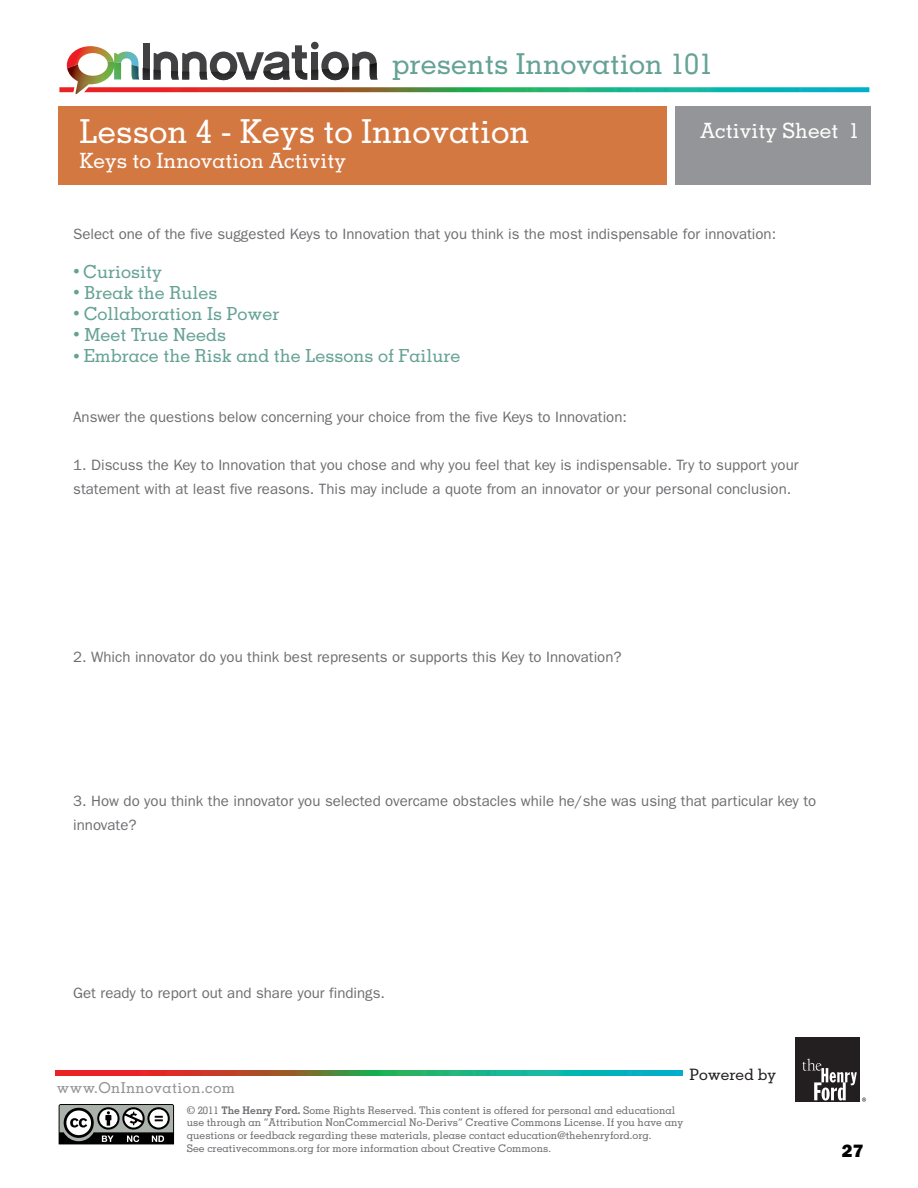
<style>
.page{position:relative;width:918px;height:1188px;background:#fff}
.page>*{position:absolute;margin:0;border:0;box-sizing:border-box;transform-origin:0 0}
.t1{font:500 33px "Memphis LT Std";color:#fff}
.t2{font:500 28.8px "Memphis LT Std";color:#65a295}
.t3{font:500 21px "Memphis LT Std";color:#fff}
.t4{font:500 18px "Memphis LT Std";color:#65a295}
.t5{font:800 18px "Franklin Gothic";color:#000}
.t6{font:500 15.75px "Memphis LT Std";color:#231f20}
.t7{font:15px/24px "Franklin Gothic";color:#6d6e71}
.t8{font:500 15px "Memphis LT Std";letter-spacing:.025em;color:#929496}
.t9{font:500 10.5px/12.6px "Memphis LT Std";color:#6d6e71}
.s1{font-size:13.5px}
.s2{font-family:"Memphis";font-weight:700}
</style>
<div class="page">
<div style="left:675px;top:107px;width:196px;height:78px;background:#939598"></div>
<div style="left:58px;top:107px;width:609px;height:78px;background:#d47842"></div>
<img style="left:59px;top:87px;width:810px;height:5px">
<div style="left:795px;top:1037px;width:65px;height:65px;background:#231f20"></div>
<svg style="left:802px;top:1059px;width:64px;height:43px"></svg>
<img style="left:55px;top:1071px;width:627px;height:5px">
<div style="left:143px;top:43px;width:7px;height:37px;background:#414042"></div>
<div style="left:311px;top:42px;width:8px;height:7px;background:#414042;border-radius:50%"></div>
<svg style="left:67px;top:45px;width:310px;height:50px"></svg>
<img style="left:89px;top:64px;width:19px;height:12px">
<img style="left:132px;top:65px;width:7px;height:15px">
<svg style="left:59px;top:1104px;width:115px;height:40px"></svg>
<h2 class="t2" style="left:392px;top:46px;width:323px">presents Innovation 101</h2>
<h1 class="t1" style="left:80px;top:111px;width:452px">Lesson 4 - Keys to Innovation</h1>
<h3 class="t3" style="left:80px;top:148px;width:268px">Keys to Innovation Activity</h3>
<h3 class="t3" style="left:700px;top:118px;width:161px">Activity Sheet 1</h3>
<p class="t7" style="left:73px;top:222px;width:705px">Select one of the five suggested Keys to Innovation that you think is the most indispensable for innovation:</p>
<p class="t4" style="left:73px;top:260px;width:90px"><span class="s1">•</span> Curiosity</p>
<p class="t4" style="left:73px;top:281px;width:146px"><span class="s1">•</span> Break the Rules</p>
<p class="t4" style="left:73px;top:302px;width:208px"><span class="s1">•</span> Collaboration Is Power</p>
<p class="t4" style="left:73px;top:323px;width:154px"><span class="s1">•</span> Meet True Needs</p>
<p class="t4" style="left:73px;top:345px;width:389px"><span class="s1">•</span> Embrace the Risk and the Lessons of Failure</p>
<p class="t7" style="left:73px;top:405px;width:555px">Answer the questions below concerning your choice from the five Keys to Innovation:</p>
<p class="t7" style="left:73px;top:453px;width:727px">1. Discuss the Key to Innovation that you chose and why you feel that key is indispensable. Try to support your statement with at least five reasons. This may include a quote from an innovator or your personal conclusion.</p>
<p class="t7" style="left:73px;top:645px;width:550px">2. Which innovator do you think best represents or supports this Key to Innovation?</p>
<p class="t7" style="left:73px;top:789px;width:745px">3. How do you think the innovator you selected overcame obstacles while he/she was using that particular key to innovate?</p>
<p class="t7" style="left:73px;top:981px;width:313px">Get ready to report out and share your findings.</p>
<p class="t8" style="left:57px;top:1078px;width:180px">www.OnInnovation.com</p>
<p class="t6" style="left:689px;top:1065px;width:88px">Powered by</p>
<p class="t9" style="left:187px;top:1104px;width:498px">© 2011 <span class="s2">The Henry Ford.</span> Some Rights Reserved. This content is offered for personal and educational use through an “Attribution NonCommercial No-Derivs” Creative Commons License. If you have any questions or feedback regarding these materials, please contact education@thehenryford.org.<br>See creativecommons.org for more information about Creative Commons.</p>
<p class="t5" style="left:842px;top:1140px;width:23px">27</p>
</div>
